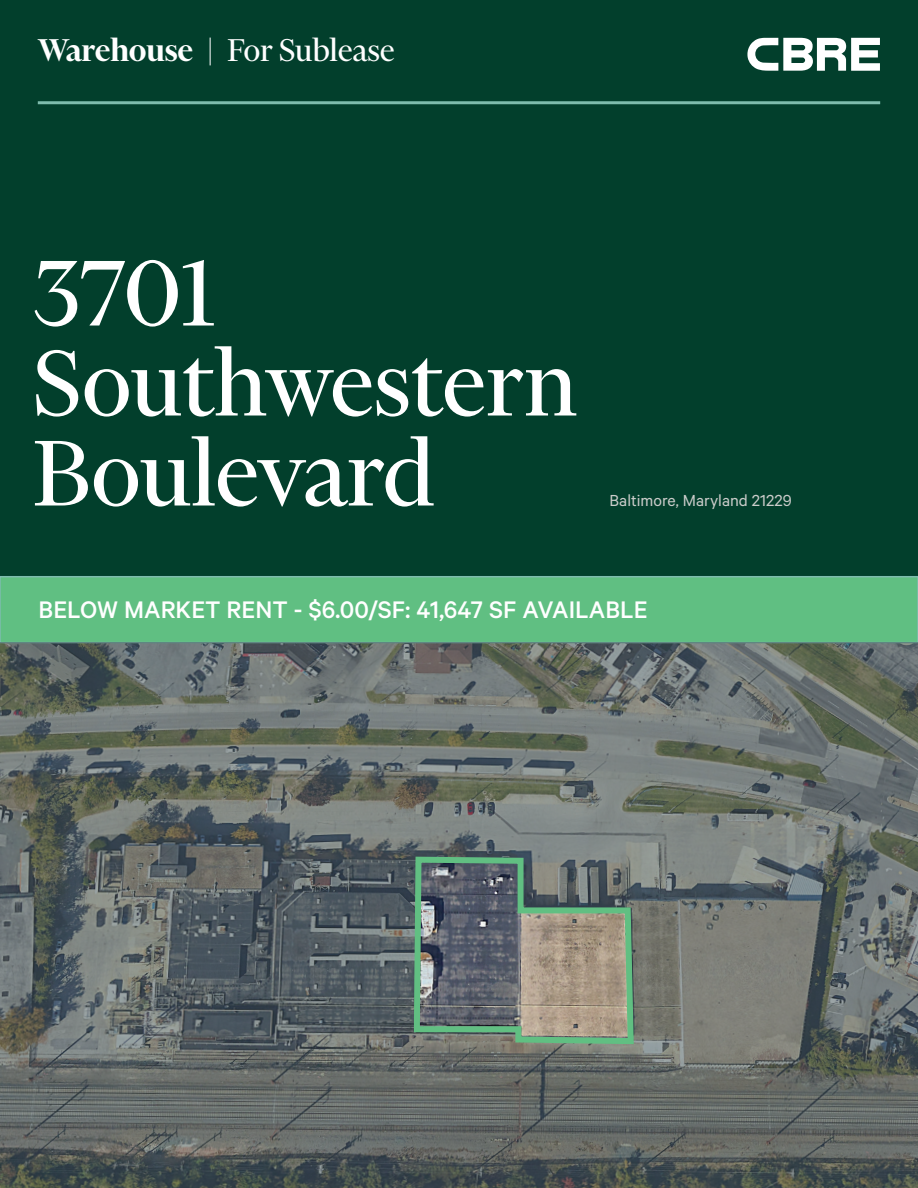
<style>
.page{position:relative;width:918px;height:1188px;background:#023f2c}
.page>*{position:absolute;margin:0;border:0;box-sizing:border-box;transform-origin:0 0}
.t1{font:106.5px/90px "Financier Display";color:#fff}
.t2{font:36px "Financier Display";color:#fff}
.t3{font:500 27px "Calibre";color:#fff}
.t4{font:18px "Calibre";color:#cbccca}
.s1{font-weight:600}
</style>
<div class="page">
<svg style="left:747px;top:38px;width:133px;height:33px"></svg>
<hr style="left:38px;top:101px;width:842px;height:3px;background:#7ebcad">
<div style="left:0;top:577px;width:918px;height:66px;background:#60bf82"></div>
<div style="left:0;top:576px;width:918px;height:67px;border:2px solid #7ebcae"></div>
<svg style="left:0;top:643px;width:918px;height:545px;background:#656c69"></svg>
<svg style="left:411px;top:854px;width:226px;height:193px;background:#788078"></svg>
<h2 class="t2" style="left:38px;top:32px;width:358px"><span class="s1">Warehouse</span> | For Sublease</h2>
<h1 class="t1" style="left:33px;top:248px;width:545px">3701<br>Southwestern<br>Boulevard</h1>
<p class="t4" style="left:609px;top:489px;width:184px">Baltimore, Maryland 21229</p>
<p class="t3" style="left:39px;top:594px;width:611px">BELOW MARKET RENT - $6.00/SF: 41,647 SF AVAILABLE</p>
</div>
